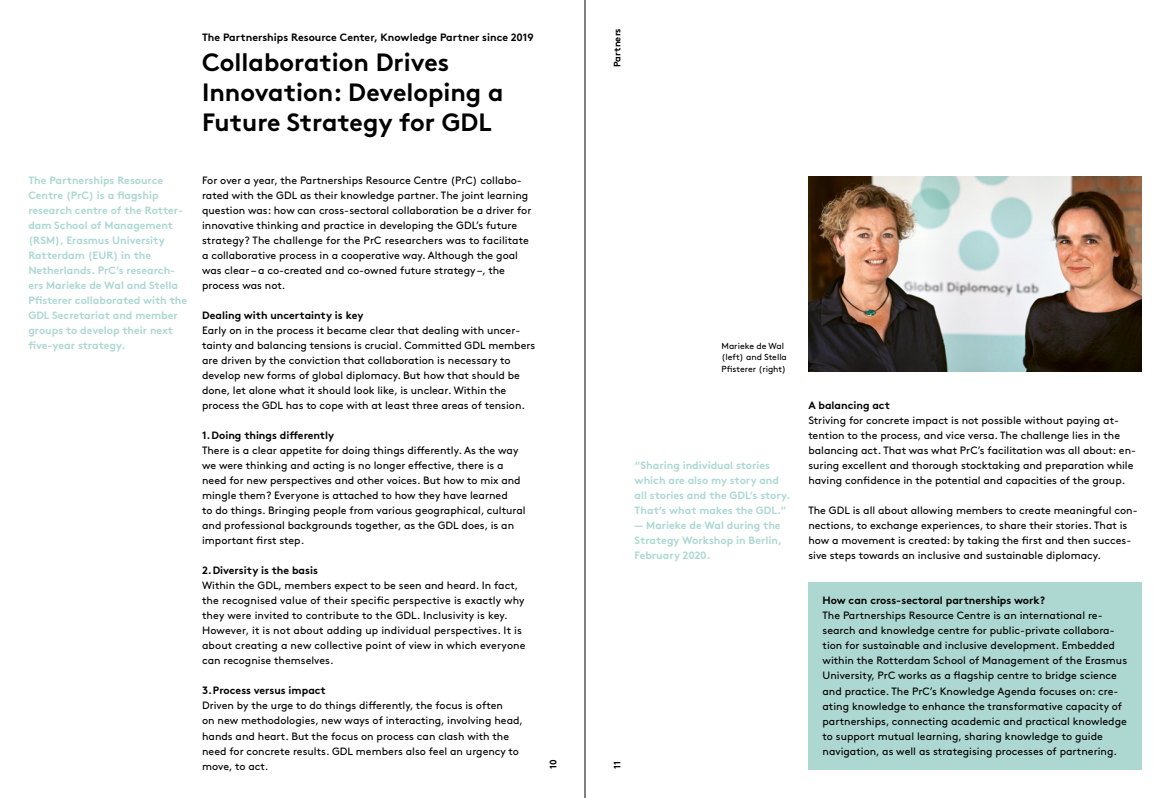
<style>
.page{position:relative;width:1170px;height:798px;background:#fff}
.page>*{position:absolute;margin:0;border:0;box-sizing:border-box;transform-origin:0 0}
.t1{font:700 25px/30px "Brown Std";color:#000}
.t2{font:10.62px/15px "Brown Std";color:#000}
.t3{font:700 10.62px/15px "Brown Std";color:#add8d2}
.t4{font:700 10.62px "Brown Std";color:#000}
.t5{font:700 9.38px "Brown Std";color:#000}
.t6{font:8.75px/11.2px "Brown Std";color:#000}
</style>
<div class="page">
<img style="left:808px;top:176px;width:333px;height:195px">
<div style="left:808px;top:581px;width:333px;height:188px;background:#add8d2"></div>
<hr style="left:584px;top:0;width:1px;height:797px;background:#000">
<p class="t3" style="left:28px;top:173px;width:160px">The Partnerships Resource<br>Centre (PrC) is a flagship research centre of the Rotter&shy;dam School of Management (RSM), Erasmus University<br>Rotterdam (EUR) in the<br>Netherlands. PrC’s research&shy;ers Marieke de Wal and Stella<br>Pfisterer collaborated with the<br>GDL Secretariat and member groups to develop their next five-year strategy.</p>
<p class="t4" style="left:202px;top:31px;width:333px">The Partnerships Resource Center, Knowledge Partner since 2019</p>
<h1 class="t1" style="left:202px;top:47px;width:303px">Collaboration Drives<br>Innovation: Developing a<br>Future Strategy for GDL</h1>
<p class="t2" style="left:202px;top:173px;width:331px">For over a year, the Partnerships Resource Centre (PrC) collabo&shy;rated with the GDL as their knowledge partner. The joint learning question was: how can cross-sectoral collaboration be a driver for innovative thinking and practice in developing the GDL’s future strategy? The challenge for the PrC researchers was to facilitate a collaborative process in a cooperative way. Although the goal was clear – a co-created and co-owned future strategy –, the process was not.</p>
<p class="t4" style="left:202px;top:309px;width:163px">Dealing with uncertainty is key</p>
<p class="t2" style="left:202px;top:323px;width:335px">Early on in the process it became clear that dealing with uncer&shy;tainty and balancing tensions is crucial. Committed GDL members are driven by the conviction that collaboration is necessary to develop new forms of global diplomacy. But how that should be done, let alone what it should look like, is unclear. Within the process the GDL has to cope with at least three areas of tension.</p>
<p class="t4" style="left:202px;top:429px;width:134px">1.Doing things differently</p>
<p class="t2" style="left:202px;top:443px;width:325px">There is a clear appetite for doing things differently. As the way we were thinking and acting is no longer effective, there is a need for new perspectives and other voices. But how to mix and mingle them? Everyone is attached to how they have learned<br>to do things. Bringing people from various geographical, cultural and professional backgrounds together, as the GDL does, is an important first step.</p>
<p class="t4" style="left:202px;top:564px;width:117px">2.Diversity is the basis</p>
<p class="t2" style="left:202px;top:578px;width:325px">Within the GDL, members expect to be seen and heard. In fact, the recognised value of their specific perspective is exactly why they were invited to contribute to the GDL. Inclusivity is key.<br>However, it is not about adding up individual perspectives. It is about creating a new collective point of view in which everyone can recognise themselves.</p>
<p class="t4" style="left:202px;top:684px;width:125px">3.Process versus impact</p>
<p class="t2" style="left:202px;top:698px;width:322px">Driven by the urge to do things differently, the focus is often<br>on new methodologies, new ways of interacting, involving head, hands and heart. But the focus on process can clash with the need for concrete results. GDL members also feel an urgency to move, to act.</p>
<p class="t5" style="left:611px;top:67px;width:40px;rotate:-90deg">Partners</p>
<p class="t6" style="left:721px;top:340px;width:67px">Marieke de Wal (left) and Stella<br>Pfisterer (right)</p>
<p class="t3" style="left:634px;top:457px;width:157px">“Sharing individual stories which are also my story and all stories and the GDL’s story.<br>That’s what makes the GDL.”</p>
<p class="t3" style="left:634px;top:517px;width:149px">— Marieke de Wal during the<br>Strategy Workshop in Berlin,<br>February 2020.</p>
<p class="t5" style="left:547px;top:769px;width:11px;rotate:-90deg">10</p>
<p class="t5" style="left:611px;top:769px;width:10px;rotate:-90deg">11</p>
<p class="t4" style="left:808px;top:399px;width:83px">A balancing act</p>
<p class="t2" style="left:808px;top:413px;width:329px">Striving for concrete impact is not possible without paying at&shy;tention to the process, and vice versa. The challenge lies in the balancing act. That was what PrC’s facilitation was all about: en&shy;suring excellent and thorough stocktaking and preparation while having confidence in the potential and capacities of the group.</p>
<p class="t2" style="left:808px;top:503px;width:331px">The GDL is all about allowing members to create meaningful con&shy;nections, to exchange experiences, to share their stories. That is how a movement is created: by taking the first and then succes&shy;sive steps towards an inclusive and sustainable diplomacy.</p>
<p class="t4" style="left:822px;top:594px;width:224px">How can cross-sectoral partnerships work?</p>
<p class="t2" style="left:822px;top:608px;width:306px">The Partnerships Resource Centre is an international re&shy;search and knowledge centre for public-private collabora&shy;tion for sustainable and inclusive development. Embedded within the Rotterdam School of Management of the Erasmus University, PrC works as a flagship centre to bridge science and practice. The PrC’s Knowledge Agenda focuses on: cre&shy;ating knowledge to enhance the transformative capacity of partnerships, connecting academic and practical knowledge to support mutual learning, sharing knowledge to guide navigation, as well as strategising processes of partnering.</p>
</div>
